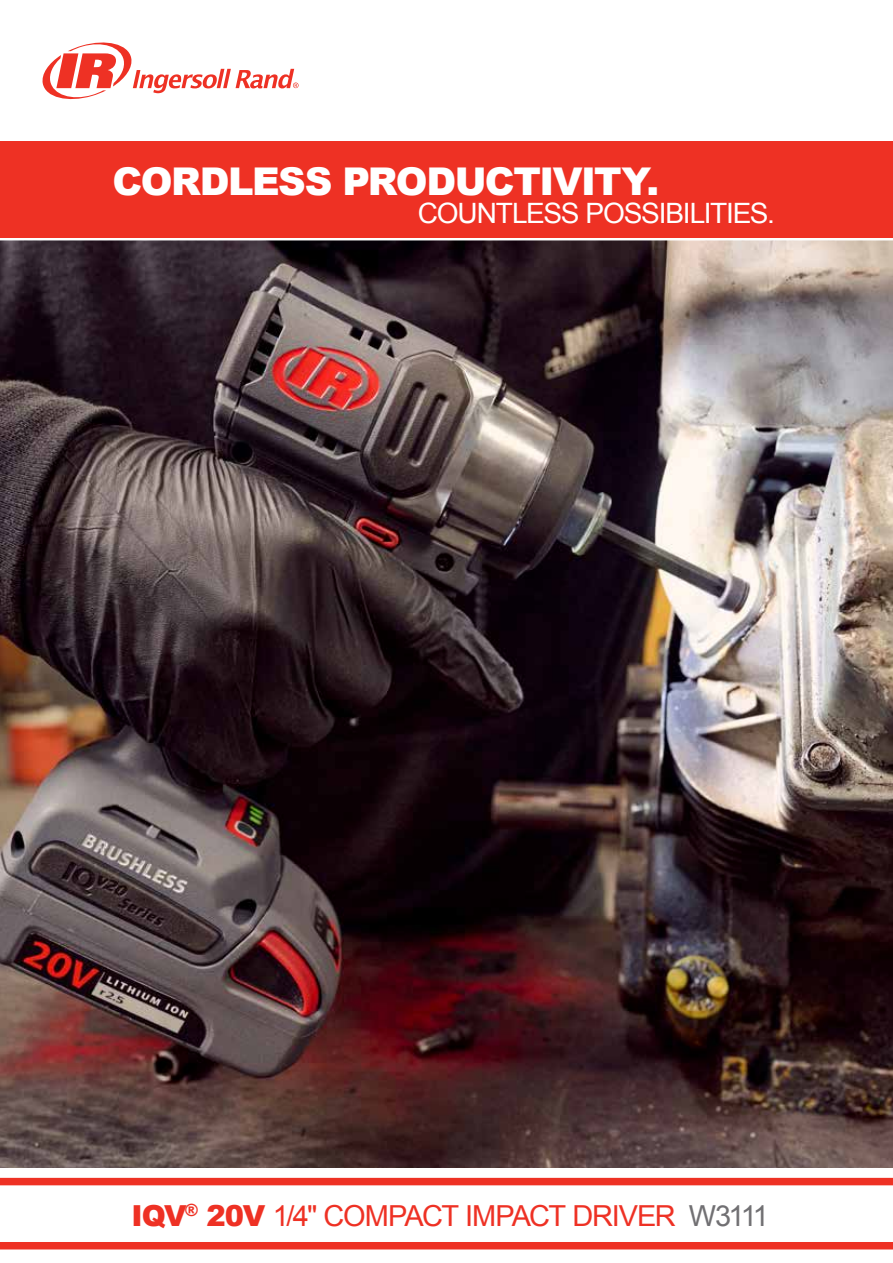
<style>
.page{position:relative;width:893px;height:1263px;background:#fff}
.page>*{position:absolute;margin:0;border:0;box-sizing:border-box;transform-origin:0 0}
.t1{font:900 38.25px "Arial";letter-spacing:-.035em;color:#fff}
.t2{font:28.95px "Arial";letter-spacing:-.045em;color:#ee3124}
.t3{font:28.05px "Arial";letter-spacing:-.04em;color:#fff}
.s1{font-weight:900}
.s2{color:#717073}
</style>
<div class="page">
<img style="left:0;top:240px;width:893px;height:927px">
<svg style="left:42px;top:42px;width:257px;height:58px"></svg>
<div style="left:0;top:141px;width:893px;height:96px;background:#ee3124"></div>
<div style="left:0;top:1242px;width:893px;height:7px;background:#ee3124"></div>
<div style="left:0;top:1178px;width:893px;height:7px;background:#ee3124"></div>
<h1 class="t1" style="left:112px;top:154px;width:548px">CORDLESS PRODUCTIVITY.</h1>
<p class="t3" style="left:418px;top:195px;width:359px">COUNTLESS POSSIBILITIES.</p>
<p class="t2" style="left:132px;top:1197px;width:639px"><span class="s1">IQV</span><sup>®</sup> <span class="s1">20V</span> 1/4" COMPACT IMPACT DRIVER <span class="s2">W3111</span></p>
</div>
